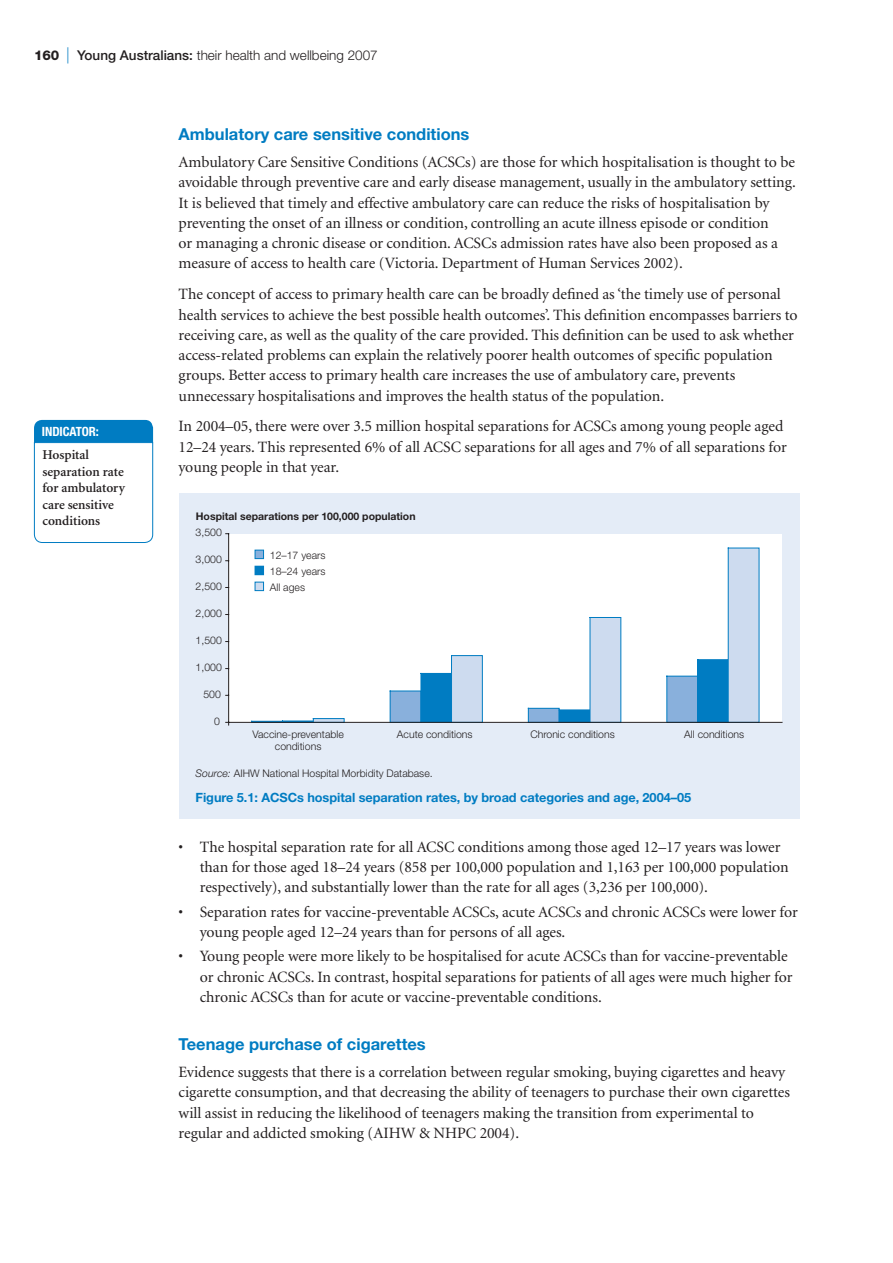
<style>
.page{position:relative;width:893px;height:1263px;background:#fff}
.page>*{position:absolute;margin:0;border:0;box-sizing:border-box;transform-origin:0 0}
.t1{font:700 16.5px "Helvetica Neue";color:#007cc2}
.t2{font:15.75px/20.2px "Minion";letter-spacing:-.005em;color:#231f20}
.t3{font:600 13.5px/16.5px "Minion";letter-spacing:-.005em;color:#231f20}
.t4{font:300 13.5px "Helvetica Neue";color:#231f20}
.t5{font:700 12.75px "Helvetica Neue";letter-spacing:-.005em;color:#007cc2}
.t6{font:700 condensed 12.75px "Helvetica Neue";letter-spacing:-.005em;color:#fff}
.t7{font:300 10.5px/16px "Helvetica Neue";color:#231f20;text-align:center}
.t8{font:700 10.5px "Helvetica Neue";color:#231f20}
.s1{font-weight:800}
.s2{font-size:16.2px;color:#007cc2}
.s3{font-weight:500}
.s4{font-style:italic}
</style>
<div class="page">
<div style="left:179px;top:493px;width:620px;height:325px;background:#e4ecf7"></div>
<div style="left:229px;top:534px;width:553px;height:188px;background:#fff"></div>
<div style="left:251px;top:721px;width:32px;height:1px;border:1px solid #007cc2"></div>
<div style="left:390px;top:691px;width:31px;height:31px;background:#89b0dc"></div>
<div style="left:390px;top:691px;width:31px;height:31px;border:1px solid #007cc2"></div>
<div style="left:528px;top:708px;width:31px;height:14px;background:#89b0dc"></div>
<div style="left:528px;top:708px;width:31px;height:14px;border:1px solid #007cc2"></div>
<div style="left:667px;top:676px;width:31px;height:46px;background:#89b0dc"></div>
<div style="left:282px;top:721px;width:32px;height:1px;border:1px solid #007cc2"></div>
<div style="left:421px;top:673px;width:30px;height:49px;background:#007cc2"></div>
<div style="left:421px;top:673px;width:31px;height:49px;border:1px solid #007cc2"></div>
<div style="left:559px;top:710px;width:31px;height:12px;background:#007cc2"></div>
<div style="left:559px;top:710px;width:31px;height:12px;border:1px solid #007cc2"></div>
<div style="left:698px;top:660px;width:30px;height:62px;background:#007cc2"></div>
<div style="left:697px;top:659px;width:31px;height:63px;border:1px solid #007cc2"></div>
<div style="left:313px;top:718px;width:31px;height:4px;border:1px solid #007cc2"></div>
<div style="left:451px;top:656px;width:31px;height:66px;background:#cddbef"></div>
<div style="left:451px;top:655px;width:32px;height:67px;border:1px solid #007cc2"></div>
<div style="left:590px;top:617px;width:31px;height:105px;background:#cddbef"></div>
<div style="left:728px;top:548px;width:31px;height:174px;background:#cddbef"></div>
<div style="left:728px;top:548px;width:31px;height:174px;border:1px solid #007cc2"></div>
<hr style="left:228px;top:534px;width:1px;height:188px;background:#231f20">
<hr style="left:229px;top:722px;width:553px;height:1px;background:#231f20">
<div style="left:255px;top:550px;width:9px;height:9px;background:#89b0dc"></div>
<div style="left:255px;top:550px;width:9px;height:9px;border:1px solid #007cc2"></div>
<div style="left:255px;top:566px;width:9px;height:9px;background:#007cc2"></div>
<div style="left:255px;top:582px;width:9px;height:9px;background:#cddbef"></div>
<div style="left:255px;top:582px;width:9px;height:9px;border:1px solid #007cc2"></div>
<svg style="left:34px;top:420px;width:119px;height:123px"></svg>
<p class="t4" style="left:34px;top:47px;width:345px"><span class="s1">160</span> <span class="s2">|</span> <span class="s3">Young Australians:</span> their health and wellbeing 2007</p>
<p class="t6" style="left:42px;top:424px;width:59px">INDICATOR:</p>
<p class="t3" style="left:43px;top:447px;width:84px">Hospital separation rate for ambulatory care sensitive conditions</p>
<p class="t1" style="left:179px;top:124px;width:292px">Ambulatory care sensitive conditions</p>
<p class="t2" style="left:179px;top:153px;width:619px">Ambulatory Care Sensitive Conditions (ACSCs) are those for which hospitalisation is thought to be avoidable through preventive care and early disease management, usually in the ambulatory setting.<br>It is believed that timely and effective ambulatory care can reduce the risks of hospitalisation by preventing the onset of an illness or condition, controlling an acute illness episode or condition<br>or managing a chronic disease or condition. ACSCs admission rates have also been proposed as a measure of access to health care (Victoria. Department of Human Services 2002).</p>
<p class="t2" style="left:179px;top:285px;width:620px">The concept of access to primary health care can be broadly defined as ‘the timely use of personal health services to achieve the best possible health outcomes’. This definition encompasses barriers to receiving care, as well as the quality of the care provided. This definition can be used to ask whether access-related problems can explain the relatively poorer health outcomes of specific population groups. Better access to primary health care increases the use of ambulatory care, prevents unnecessary hospitalisations and improves the health status of the population.</p>
<p class="t2" style="left:179px;top:417px;width:610px">In 2004–05, there were over 3.5 million hospital separations for ACSCs among young people aged<br>12–24 years. This represented 6% of all ACSC separations for all ages and 7% of all separations for young people in that year.</p>
<p class="t8" style="left:196px;top:509px;width:221px">Hospital separations per 100,000 population</p>
<p class="t7" style="left:270px;top:547px;width:57px;text-align:justify">12–17 years 18–24 years All ages</p>
<p class="t7" style="left:196px;top:524px;width:28px">3,500</p>
<p class="t7" style="left:196px;top:551px;width:28px">3,000</p>
<p class="t7" style="left:196px;top:578px;width:28px">2,500</p>
<p class="t7" style="left:196px;top:605px;width:28px">2,000</p>
<p class="t7" style="left:196px;top:632px;width:28px">1,500</p>
<p class="t7" style="left:196px;top:659px;width:28px">1,000</p>
<p class="t7" style="left:203px;top:686px;width:19px">500</p>
<p class="t7" style="left:214px;top:713px;width:7px">0</p>
<p class="t7" style="left:252px;top:727px;width:93px;line-height:12.6px">Vaccine-preventable conditions</p>
<p class="t7" style="left:397px;top:726px;width:77px">Acute conditions</p>
<p class="t7" style="left:530px;top:726px;width:86px">Chronic conditions</p>
<p class="t7" style="left:684px;top:726px;width:61px">All conditions</p>
<p class="t7" style="left:196px;top:765px;width:239px"><span class="s4">Source:</span> AIHW National Hospital Morbidity Database.</p>
<p class="t5" style="left:196px;top:789px;width:497px">Figure 5.1: ACSCs hospital separation rates, by broad categories and age, 2004–05</p>
<p class="t2" style="left:200px;top:837px;width:590px;text-indent:-21px">• The hospital separation rate for all ACSC conditions among those aged 12–17 years was lower than for those aged 18–24 years (858 per 100,000 population and 1,163 per 100,000 population respectively), and substantially lower than the rate for all ages (3,236 per 100,000).</p>
<p class="t2" style="left:200px;top:902px;width:600px;text-indent:-21px">• Separation rates for vaccine-preventable ACSCs, acute ACSCs and chronic ACSCs were lower for young people aged 12–24 years than for persons of all ages.</p>
<p class="t2" style="left:200px;top:947px;width:594px;text-indent:-21px">• Young people were more likely to be hospitalised for acute ACSCs than for vaccine-preventable or chronic ACSCs. In contrast, hospital separations for patients of all ages were much higher for chronic ACSCs than for acute or vaccine-preventable conditions.</p>
<p class="t1" style="left:179px;top:1034px;width:249px">Teenage purchase of cigarettes</p>
<p class="t2" style="left:179px;top:1062px;width:613px">Evidence suggests that there is a correlation between regular smoking, buying cigarettes and heavy cigarette consumption, and that decreasing the ability of teenagers to purchase their own cigarettes will assist in reducing the likelihood of teenagers making the transition from experimental to regular and addicted smoking (AIHW &amp; NHPC 2004).</p>
</div>
